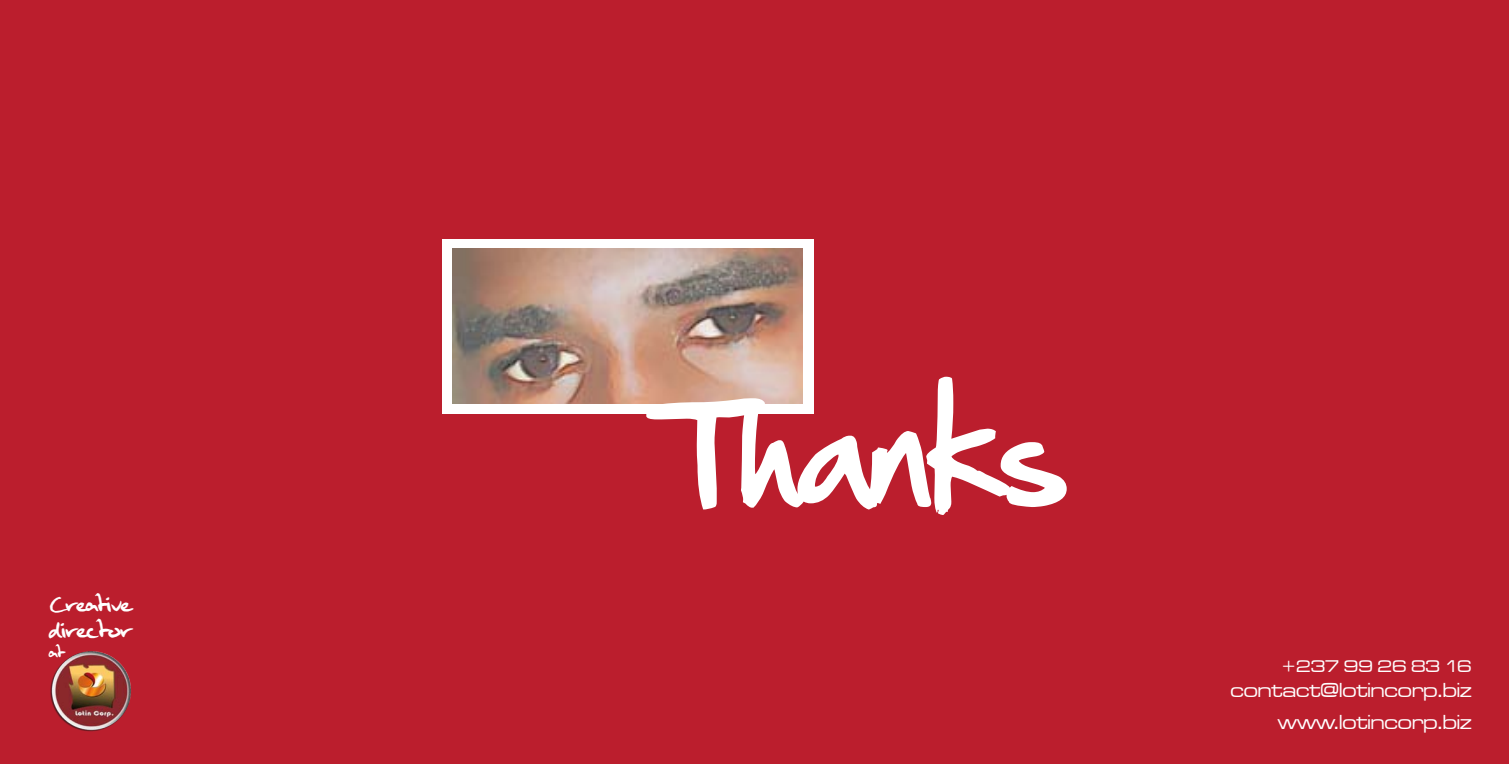
<style>
.page{position:relative;width:1509px;height:764px;background:#fff}
.page>*{position:absolute;margin:0;border:0;box-sizing:border-box;transform-origin:0 0}
.t1{font:25.38px "Mulderhandwriting";letter-spacing:-.025em;color:#fff;scale:.95 1}
.t2{font:25.03px "Mulderhandwriting";letter-spacing:-.025em;color:#fff;scale:.95 1}
.t3{font:21px/31.7px "Microgramma D Medi Exte";color:#fff;text-align:right}
.t4{font:18.2px "Mulderhandwriting";color:#fff;scale:.95 1}
.t5{font:17.5px "Microgramma D Medi Exte";color:#fff}
</style>
<div class="page">
<div style="left:0;top:0;width:1508px;height:764px;background:#bb1e2d"></div>
<div style="left:442px;top:239px;width:372px;height:174px;background:#fff"></div>
<img style="left:452px;top:248px;width:350px;height:156px">
<svg style="left:646px;top:377px;width:420px;height:138px"></svg>
<img style="left:50px;top:651px;width:81px;height:81px">
<p class="t2" style="left:50px;top:592px;width:87px">Creative</p>
<p class="t1" style="left:49px;top:617px;width:89px">director</p>
<p class="t4" style="left:49px;top:643px;width:18px">at</p>
<p class="t5" style="left:1281px;top:655px;width:191px">+237 99 26 83 16</p>
<p class="t3" style="left:1230px;top:674px;width:242px">contact@lotincorp.biz www.lotincorp.biz</p>
</div>
